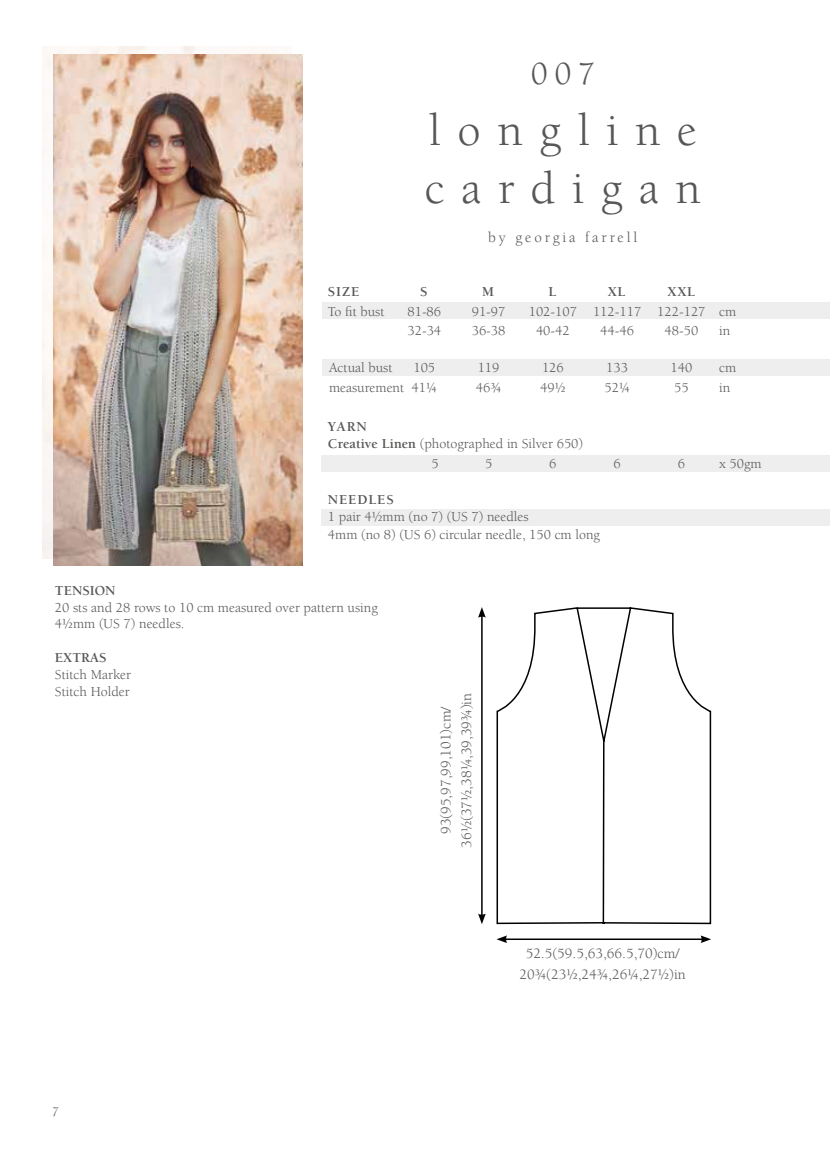
<style>
.page{position:relative;width:830px;height:1149px;background:#fff}
.page>*{position:absolute;margin:0;border:0;box-sizing:border-box;transform-origin:0 0}
.t1{font:46.5px/57px "Berkeley Std";letter-spacing:.36em;color:#575756}
.t2{font:33px "Berkeley Std";color:#575756}
.t3{font:15px "Berkeley Std";letter-spacing:.19em;color:#575756}
.t4{font:14.7px/20.5px "Berkeley Std";color:#575756;text-align:center}
.t5{font:13.95px/16.8px "Berkeley Std";color:#575756}
.t6{font:700 13.95px "Berkeley Std";letter-spacing:.06em;color:#575756}
.t7{font:700 13.95px "Berkeley Std";color:#575756}
.t8{font:italic 13.5px "Berkeley Std";color:#575756}
.s1{font-weight:700}
</style>
<div class="page">
<img style="left:53px;top:54px;width:249px;height:512px">
<div style="left:322px;top:302px;width:507px;height:17px;background:#efeeef"></div>
<div style="left:322px;top:359px;width:507px;height:17px;background:#efeeef"></div>
<div style="left:321px;top:455px;width:508px;height:17px;background:#efeeef"></div>
<div style="left:321px;top:509px;width:508px;height:17px;background:#efeeef"></div>
<hr style="left:481px;top:615px;width:1px;height:300px;background:#000">
<svg style="left:478px;top:607px;width:7px;height:10px"></svg>
<svg style="left:478px;top:913px;width:7px;height:10px"></svg>
<hr style="left:504px;top:938px;width:198px;height:1px;background:#000">
<svg style="left:496px;top:935px;width:11px;height:7px"></svg>
<svg style="left:700px;top:935px;width:10px;height:7px"></svg>
<svg style="left:496px;top:607px;width:215px;height:317px"></svg>
<h2 class="t2" style="left:530px;top:56px;width:65px">007</h2>
<h1 class="t1" style="left:425px;top:103px;width:277px">longline cardigan</h1>
<p class="t3" style="left:488px;top:229px;width:151px">by georgia farrell</p>
<p class="t6" style="left:328px;top:284px;width:33px">SIZE</p>
<p class="t6" style="left:420px;top:284px;width:9px">S</p>
<p class="t6" style="left:482px;top:284px;width:13px">M</p>
<p class="t6" style="left:548px;top:284px;width:10px">L</p>
<p class="t6" style="left:607px;top:284px;width:19px">XL</p>
<p class="t6" style="left:667px;top:284px;width:29px">XXL</p>
<p class="t5" style="left:328px;top:303px;width:58px">To fit bust</p>
<p class="t5" style="left:407px;top:303px;width:35px">81-86</p>
<p class="t5" style="left:471px;top:303px;width:35px">91-97</p>
<p class="t5" style="left:528px;top:303px;width:209px">102-107 112-117 122-127 cm</p>
<p class="t5" style="left:407px;top:323px;width:35px">32-34</p>
<p class="t5" style="left:471px;top:323px;width:35px">36-38</p>
<p class="t5" style="left:535px;top:323px;width:35px">40-42</p>
<p class="t5" style="left:600px;top:323px;width:35px">44-46</p>
<p class="t5" style="left:664px;top:323px;width:35px">48-50</p>
<p class="t5" style="left:718px;top:323px;width:13px">in</p>
<p class="t5" style="left:413px;top:359px;width:23px">105</p>
<p class="t5" style="left:477px;top:359px;width:23px">119</p>
<p class="t5" style="left:541px;top:359px;width:23px">126</p>
<p class="t5" style="left:606px;top:359px;width:23px">133</p>
<p class="t5" style="left:670px;top:359px;width:23px">140</p>
<p class="t5" style="left:718px;top:359px;width:19px">cm</p>
<p class="t5" style="left:411px;top:379px;width:27px">41¼</p>
<p class="t5" style="left:475px;top:379px;width:27px">46¾</p>
<p class="t5" style="left:540px;top:379px;width:26px">49½</p>
<p class="t5" style="left:604px;top:379px;width:27px">52¼</p>
<p class="t5" style="left:673px;top:379px;width:16px">55</p>
<p class="t5" style="left:718px;top:379px;width:13px">in</p>
<p class="t5" style="left:328px;top:418px;width:256px"><span class="s1">YARN<br>Creative Linen</span> (photographed in Silver 650)</p>
<p class="t5" style="left:431px;top:455px;width:9px">5</p>
<p class="t5" style="left:485px;top:455px;width:9px">5</p>
<p class="t5" style="left:549px;top:455px;width:9px">6</p>
<p class="t5" style="left:613px;top:455px;width:9px">6</p>
<p class="t5" style="left:677px;top:455px;width:9px">6</p>
<p class="t5" style="left:718px;top:455px;width:44px">x 50gm</p>
<p class="t6" style="left:328px;top:492px;width:67px">NEEDLES</p>
<p class="t5" style="left:328px;top:508px;width:273px">1 pair 4½mm (no 7) (US 7) needles<br>4mm (no 8) (US 6) circular needle, 150 cm long</p>
<p class="t5" style="left:329px;top:358px;width:77px;line-height:19.5px">Actual bust measurement</p>
<p class="t7" style="left:55px;top:582px;width:62px">TENSION</p>
<p class="t5" style="left:55px;top:599px;width:324px">20 sts and 28 rows to 10 cm measured over pattern using<br>4½mm (US 7) needles.</p>
<p class="t6" style="left:55px;top:650px;width:53px">EXTRAS</p>
<p class="t5" style="left:55px;top:666px;width:78px">Stitch Marker<br>Stitch Holder</p>
<p class="t8" style="left:52px;top:1103px;width:8px">7</p>
<p class="t4" style="left:435px;top:847px;width:156px;rotate:-90deg">93(95,97,99,101)cm/<br>361/2(371/2,381/4,39,393/4)in</p>
<p class="t4" style="left:519px;top:943px;width:168px">52.5(59.5,63,66.5,70)cm/<br>203/4(231/2,243/4 ,261/4 ,271/2)in</p>
</div>
